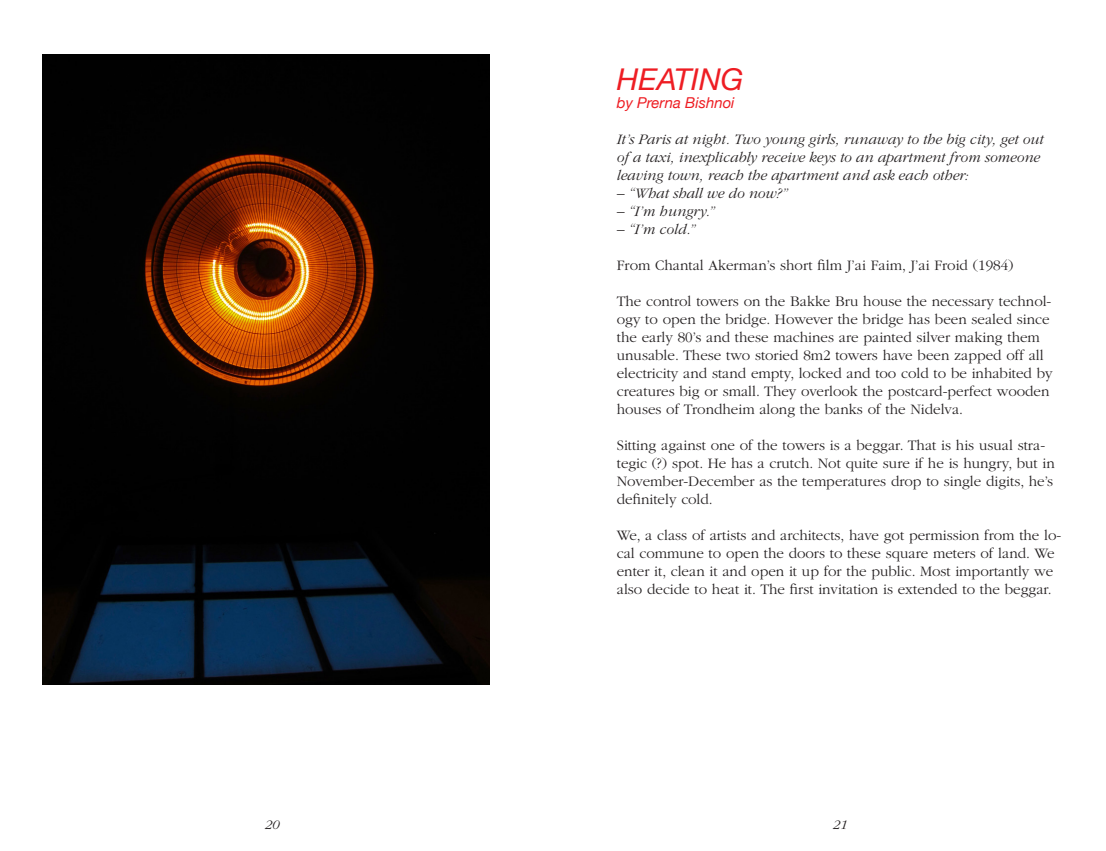
<style>
.page{position:relative;width:1106px;height:851px;background:#fff}
.page>*{position:absolute;margin:0;border:0;box-sizing:border-box;transform-origin:0 0}
.Helvetica_Head{font:italic 30px "Helvetica Neue";color:#ee1d23}
.Garamond{font:300 15px/18px "ITC Garamond Std";color:#231f20}
.Garamond_italic{font:italic 300 15px/18px "ITC Garamond Std";color:#231f20}
.Helvetica{font:italic 15px "Helvetica Neue";color:#ee1d23}
.t1{font:italic 300 13.5px "ITC Garamond Std";color:#231f20}
</style>
<div class="page">
<img style="left:43px;top:54px;width:446px;height:630px">
<p class="Helvetica_Head" style="left:617px;top:61px;width:128px">HEATING</p>
<p class="Helvetica" style="left:617px;top:94px;width:119px">by Prerna Bishnoi</p>
<p class="Garamond_italic" style="left:617px;top:130px;width:428px">It’s Paris at night. Two young girls, runaway to the big city, get out of a taxi, inexplicably receive keys to an apartment from someone leaving town, reach the apartment and ask each other:</p>
<p class="Garamond_italic" style="left:617px;top:184px;width:172px">– “What shall we do now?”</p>
<p class="Garamond_italic" style="left:617px;top:202px;width:99px">– “I’m hungry.”</p>
<p class="Garamond_italic" style="left:617px;top:220px;width:80px">– “I’m cold.”</p>
<p class="Garamond" style="left:617px;top:256px;width:398px">From Chantal Akerman’s short film J’ai Faim, J’ai Froid (1984)</p>
<p class="Garamond" style="left:617px;top:292px;width:437px">The control towers on the Bakke Bru house the necessary technol&shy;ogy to open the bridge. However the bridge has been sealed since the early 80’s and these machines are painted silver making them unusable. These two storied 8m2 towers have been zapped off all electricity and stand empty, locked and too cold to be inhabited by creatures big or small. They overlook the postcard-perfect wooden houses of Trondheim along the banks of the Nidelva.</p>
<p class="Garamond" style="left:617px;top:436px;width:439px">Sitting against one of the towers is a beggar. That is his usual stra&shy;tegic (?) spot. He has a crutch. Not quite sure if he is hungry, but in November-December as the temperatures drop to single digits, he’s definitely cold.</p>
<p class="Garamond" style="left:617px;top:526px;width:446px">We, a class of artists and architects, have got permission from the lo&shy;cal commune to open the doors to these square meters of land. We enter it, clean it and open it up for the public. Most importantly we also decide to heat it. The first invitation is extended to the beggar.</p>
<p class="t1" style="left:265px;top:816px;width:16px">20</p>
<p class="t1" style="left:832px;top:816px;width:16px">21</p>
</div>
